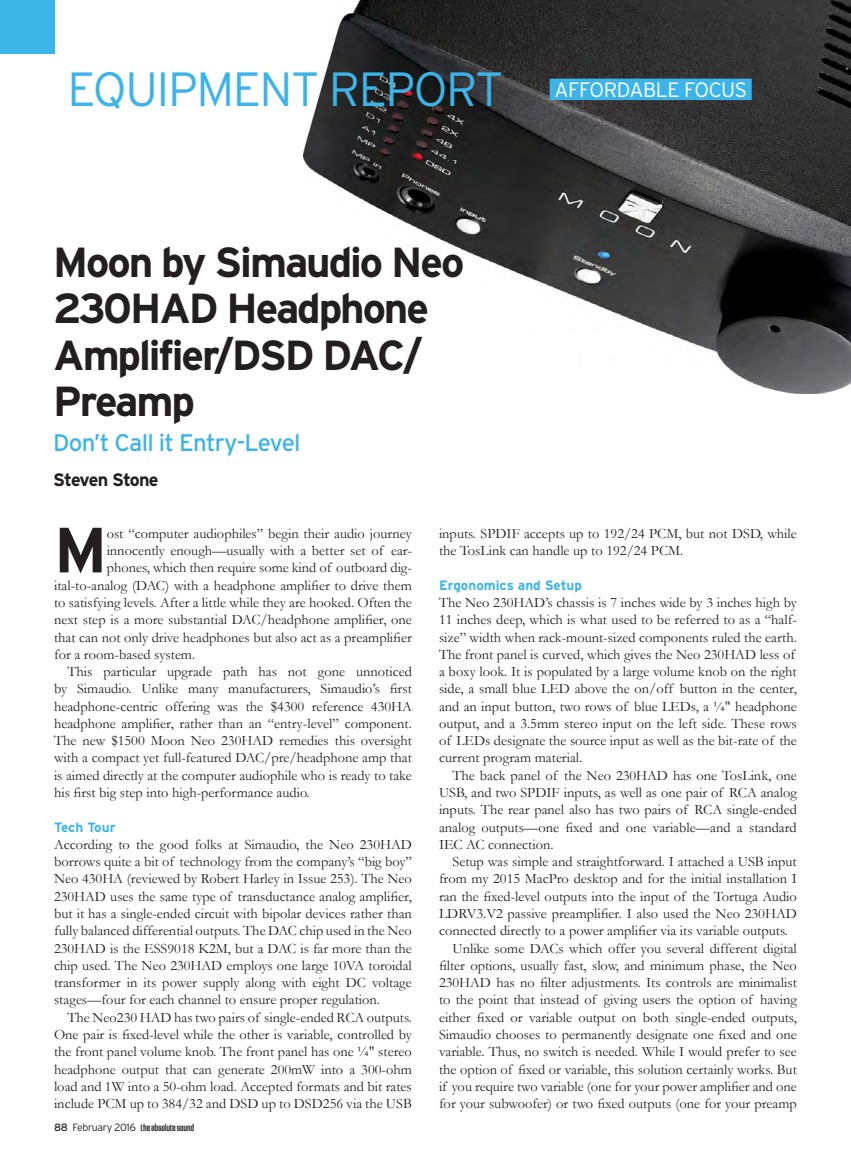
<style>
.page{position:relative;width:851px;height:1161px;background:#fff}
.page>*{position:absolute;margin:0;border:0;box-sizing:border-box;transform-origin:0 0}
.t1{font:700 63.75px "Interstate";color:#231f20}
.t2{font:300 48px "Interstate";letter-spacing:-.03em;color:#3cb4e7}
.t3{font:700 42px/46.5px "Interstate";letter-spacing:-.05em;color:#231f20}
.t4{font:24px "Interstate";letter-spacing:-.03em;color:#3cb4e7}
.t5{font:300 20.7px "Interstate";letter-spacing:-.02em;color:#fff}
.t6{font:700 18px "Interstate";letter-spacing:-.055em;color:#231f20}
.t7{font:14.4px/17.2px "Garamond";color:#231f20;text-align:justify}
.t8{font:700 13.5px "Interstate";color:#3cb4e7}
.t9{font:10.5px "Jay Gothic URWT";letter-spacing:-.03em;color:#231f20}
.s1{font-family:"Interstate"}
.s2{font-family:"Interstate";font-weight:300}
</style>
<div class="page">
<img style="left:304px;top:0;width:546px;height:394px">
<div style="left:0;top:0;width:54px;height:54px;background:#3cb4e7"></div>
<div style="left:549px;top:79px;width:202px;height:21px;background:#3cb4e7"></div>
<h2 class="t2" style="left:68px;top:62px;width:437px">EQUIPMENT REPORT</h2>
<h3 class="t5" style="left:554px;top:78px;width:194px">AFFORDABLE FOCUS</h3>
<h3 class="t3" style="left:53px;top:239px;width:412px">Moon by Simaudio Neo<br>230HAD Headphone<br>Amplifier/DSD DAC/<br>Preamp</h3>
<h3 class="t4" style="left:53px;top:430px;width:249px">Don’t Call it Entry-Level</h3>
<p class="t6" style="left:53px;top:470px;width:107px">Steven Stone</p>
<h1 class="t1" style="left:54px;top:514px;width:55px">M</h1>
<p class="t7" style="left:107px;top:525px;width:307px">ost “computer audiophiles” begin their audio journey</p>
<p class="t7" style="left:107px;top:542px;width:307px">innocently enough—usually with a better set of ear-</p>
<p class="t7" style="left:107px;top:559px;width:307px">phones, which then require some kind of outboard dig-</p>
<p class="t7" style="left:54px;top:576px;width:359px">ital-to-analog (DAC) with a headphone amplifier to drive them</p>
<p class="t7" style="left:54px;top:594px;width:359px">to satisfying levels. After a little while they are hooked. Often the</p>
<p class="t7" style="left:54px;top:611px;width:359px">next step is a more substantial DAC/headphone amplifier, one</p>
<p class="t7" style="left:54px;top:628px;width:359px">that can not only drive headphones but also act as a preamplifier</p>
<p class="t7" style="left:54px;top:645px;width:143px">for a room-based system.</p>
<p class="t7" style="left:67px;top:663px;width:346px">This particular upgrade path has not gone unnoticed</p>
<p class="t7" style="left:54px;top:680px;width:359px">by Simaudio. Unlike many manufacturers, Simaudio’s first</p>
<p class="t7" style="left:54px;top:697px;width:359px">headphone-centric offering was the $4300 reference 430HA</p>
<p class="t7" style="left:54px;top:715px;width:359px">headphone amplifier, rather than an “entry-level” component.</p>
<p class="t7" style="left:54px;top:732px;width:359px">The new $1500 Moon Neo 230HAD remedies this oversight</p>
<p class="t7" style="left:54px;top:749px;width:359px">with a compact yet full-featured DAC/pre/headphone amp that</p>
<p class="t7" style="left:54px;top:766px;width:359px">is aimed directly at the computer audiophile who is ready to take</p>
<p class="t7" style="left:54px;top:784px;width:257px">his first big step into high-performance audio.</p>
<p class="t8" style="left:54px;top:819px;width:63px">Tech Tour</p>
<p class="t7" style="left:54px;top:836px;width:359px">According to the good folks at Simaudio, the Neo 230HAD borrows quite a bit of technology from the company’s “big boy” Neo 430HA (reviewed by Robert Harley in Issue 253). The Neo 230HAD uses the same type of transductance analog amplifier, but it has a single-ended circuit with bipolar devices rather than fully balanced differential outputs. The DAC chip used in the Neo 230HAD is the ESS9018 K2M, but a DAC is far more than the chip used. The Neo 230HAD employs one large 10VA toroidal transformer in its power supply along with eight DC voltage stages—four for each channel to ensure proper regulation.</p>
<p class="t7" style="left:54px;top:1008px;width:359px;text-indent:13px">The Neo230 HAD has two pairs of single-ended RCA outputs.<br>One pair is fixed-level while the other is variable, controlled by the front panel volume knob. The front panel has one ¼" stereo headphone output that can generate 200mW into a 300-ohm load and 1W into a 50-ohm load. Accepted formats and bit rates include PCM up to 384/32 and DSD up to DSD256 via the USB</p>
<p class="t9" style="left:54px;top:1122px;width:142px"><span class="s1">88</span> <span class="s2">February 2016</span> the absolute sound</p>
<p class="t7" style="left:439px;top:525px;width:359px">inputs. SPDIF accepts up to 192/24 PCM, but not DSD, while the TosLink can handle up to 192/24 PCM.</p>
<p class="t8" style="left:439px;top:577px;width:145px">Ergonomics and Setup</p>
<p class="t7" style="left:439px;top:594px;width:359px;text-align:left">The Neo 230HAD’s chassis is 7 inches wide by 3 inches high by 11 inches deep, which is what used to be referred to as a “half&shy;size” width when rack-mount-sized components ruled the earth.<br>The front panel is curved, which gives the Neo 230HAD less of a boxy look. It is populated by a large volume knob on the right side, a small blue LED above the on/off button in the center, and an input button, two rows of blue LEDs, a ¼" headphone output, and a 3.5mm stereo input on the left side. These rows of LEDs designate the source input as well as the bit-rate of the current program material.</p>
<p class="t7" style="left:439px;top:766px;width:359px;text-indent:13px">The back panel of the Neo 230HAD has one TosLink, one USB, and two SPDIF inputs, as well as one pair of RCA analog inputs. The rear panel also has two pairs of RCA single-ended analog outputs—one fixed and one variable—and a standard IEC AC connection.</p>
<p class="t7" style="left:452px;top:853px;width:346px">Setup was simple and straightforward. I attached a USB input</p>
<p class="t7" style="left:439px;top:870px;width:359px">from my 2015 MacPro desktop and for the initial installation I</p>
<p class="t7" style="left:439px;top:887px;width:359px">ran the fixed-level outputs into the input of the Tortuga Audio</p>
<p class="t7" style="left:439px;top:905px;width:359px">LDRV3.V2 passive preamplifier. I also used the Neo 230HAD</p>
<p class="t7" style="left:439px;top:922px;width:350px">connected directly to a power amplifier via its variable outputs.</p>
<p class="t7" style="left:452px;top:939px;width:346px">Unlike some DACs which offer you several different digital</p>
<p class="t7" style="left:439px;top:957px;width:359px">filter options, usually fast, slow, and minimum phase, the Neo</p>
<p class="t7" style="left:439px;top:974px;width:359px">230HAD has no filter adjustments. Its controls are minimalist</p>
<p class="t7" style="left:439px;top:991px;width:359px">to the point that instead of giving users the option of having</p>
<p class="t7" style="left:439px;top:1008px;width:359px">either fixed or variable output on both single-ended outputs,</p>
<p class="t7" style="left:439px;top:1026px;width:359px">Simaudio chooses to permanently designate one fixed and one</p>
<p class="t7" style="left:439px;top:1043px;width:359px">variable. Thus, no switch is needed. While I would prefer to see</p>
<p class="t7" style="left:439px;top:1060px;width:359px">the option of fixed or variable, this solution certainly works. But</p>
<p class="t7" style="left:439px;top:1077px;width:359px">if you require two variable (one for your power amplifier and one</p>
<p class="t7" style="left:439px;top:1095px;width:359px">for your subwoofer) or two fixed outputs (one for your preamp</p>
</div>
